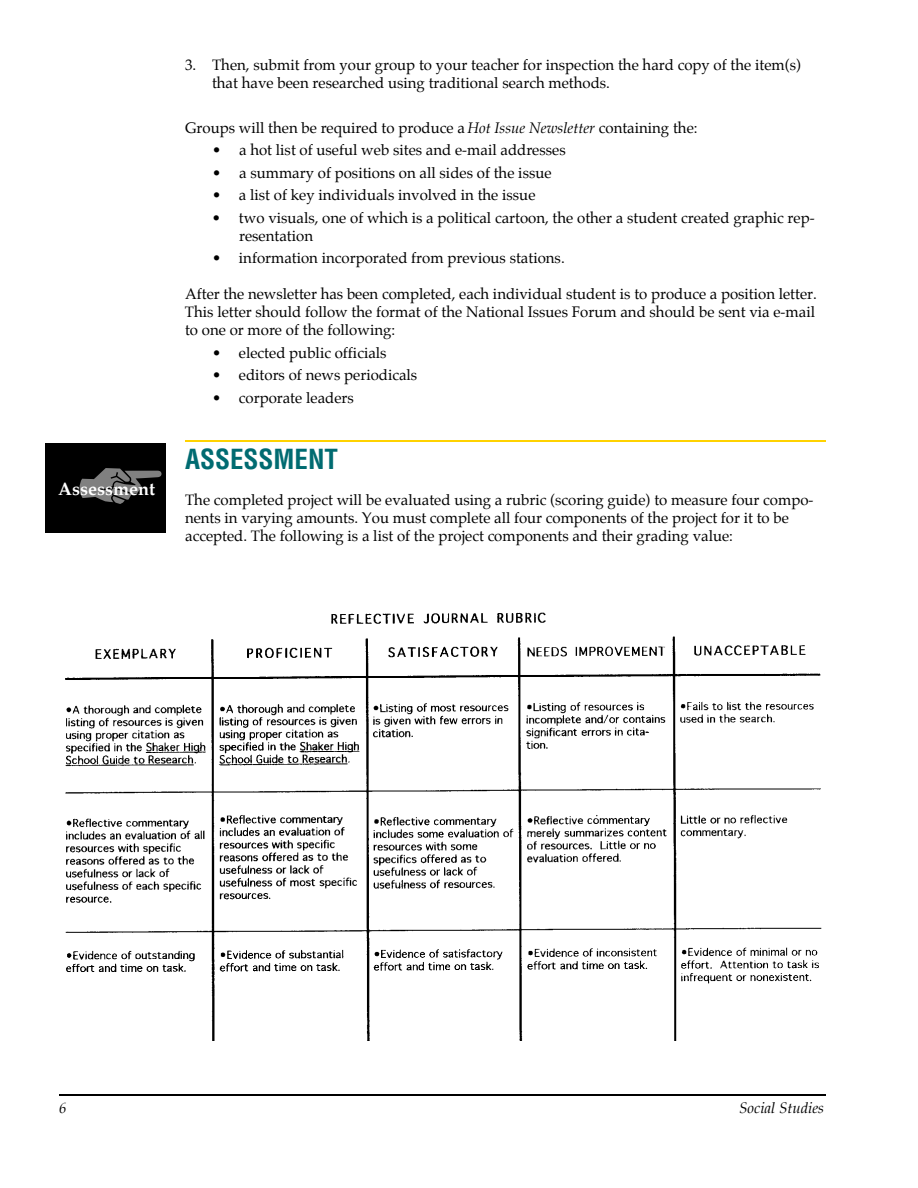
<style>
.page{position:relative;width:918px;height:1188px;background:#fff}
.page>*{position:absolute;margin:0;border:0;box-sizing:border-box;transform-origin:0 0}
.t1{font:700 condensed 27px "Helvetica";color:#006b71}
.t2{font:700 18px "Palatino";color:#fff}
.t3{font:15px/18px "Palatino";color:#000}
.t4{font:italic 15px "Palatino";color:#000}
.s1{font-style:italic}
</style>
<div class="page">
<hr style="left:59px;top:1094px;width:766px;height:1px;background:#000">
<hr style="left:185px;top:440px;width:640px;height:2px;background:#ffd200">
<div style="left:45px;top:443px;width:120px;height:90px;background:#000"></div>
<img style="left:65px;top:612px;width:757px;height:429px">
<p class="t2" style="left:58px;top:481px;width:98px">Assessment</p>
<p class="t3" style="left:212px;top:57px;width:591px;text-indent:-27px">3. Then, submit from your group to your teacher for inspection the hard copy of the item(s) that have been researched using traditional search methods.</p>
<p class="t3" style="left:185px;top:120px;width:514px">Groups will then be required to produce a <span class="s1">Hot Issue Newsletter</span> containing the:</p>
<p class="t3" style="left:212px;top:142px;width:355px">• a hot list of useful web sites and e-mail addresses</p>
<p class="t3" style="left:212px;top:165px;width:341px">• a summary of positions on all sides of the issue</p>
<p class="t3" style="left:212px;top:187px;width:325px">• a list of key individuals involved in the issue</p>
<p class="t3" style="left:239px;top:210px;width:577px;text-indent:-27px">• two visuals, one of which is a political cartoon, the other a student created graphic rep&shy;resentation</p>
<p class="t3" style="left:212px;top:250px;width:354px">• information incorporated from previous stations.</p>
<p class="t3" style="left:185px;top:286px;width:633px;text-align:justify">After the newsletter has been completed, each individual student is to produce a position letter.<br>This letter should follow the format of the National Issues Forum and should be sent via e-mail to one or more of the following:</p>
<p class="t3" style="left:212px;top:345px;width:176px">• elected public officials</p>
<p class="t3" style="left:212px;top:367px;width:207px">• editors of news periodicals</p>
<p class="t3" style="left:212px;top:390px;width:143px">• corporate leaders</p>
<h1 class="t1" style="left:185px;top:448px;width:155px">ASSESSMENT</h1>
<p class="t3" style="left:185px;top:492px;width:630px">The completed project will be evaluated using a rubric (scoring guide) to measure four compo&shy;nents in varying amounts. You must complete all four components of the project for it to be</p>
<p class="t3" style="left:185px;top:528px;width:549px">accepted. The following is a list of the project components and their grading value:</p>
<p class="t4" style="left:59px;top:1101px;width:9px">6</p>
<p class="t4" style="left:739px;top:1101px;width:86px">Social Studies</p>
</div>
